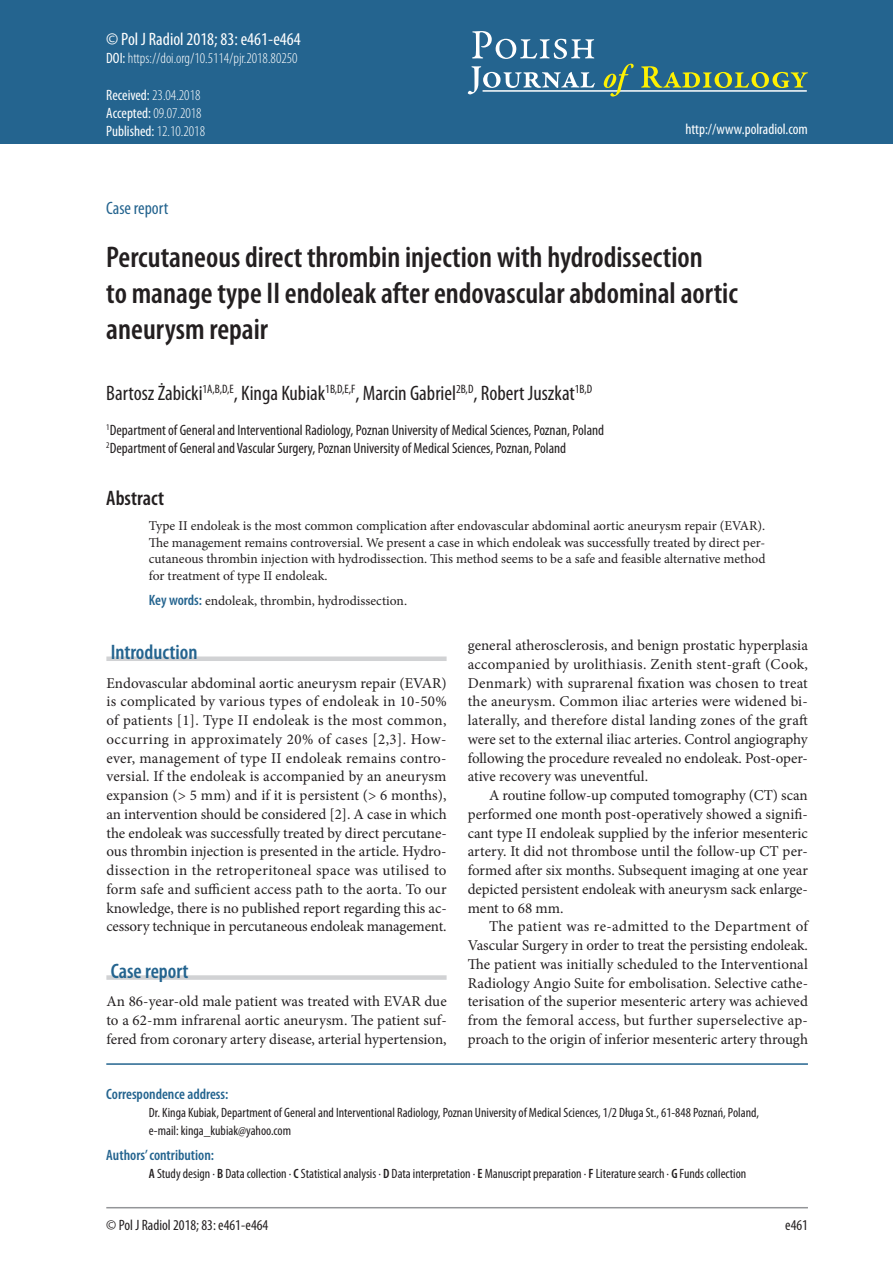
<style>
.page{position:relative;width:893px;height:1263px;background:#fff}
.page>*{position:absolute;margin:0;border:0;box-sizing:border-box;transform-origin:0 0}
.t1{font:600 condensed 30px/36px "Myriad Pro";color:#231f20}
.t2{font:condensed 21px "Myriad Pro";color:#231f20}
.t3{font:600 condensed 21px "Myriad Pro";color:#24648f}
.t4{font:600 condensed 21px "Myriad Pro";color:#231f20}
.t5{font:condensed 18px "Myriad Pro";color:#fff}
.t6{font:condensed 18px "Myriad Pro";color:#24648f}
.t7{font:15px/18.8px "Minion Pro";color:#231f20;text-align:justify}
.t8{font:condensed 15px/18px "Myriad Pro";color:#231f20}
.t9{font:300 condensed 15px/18px "Myriad Pro";color:#fff}
.t10{font:600 condensed 15px "Myriad Pro";color:#24648f}
.t11{font:condensed 15px "Myriad Pro";color:#fff}
.t12{font:13.5px/16.5px "Minion Pro";color:#231f20;text-align:justify}
.t13{font:condensed 13.5px/18px "Myriad Pro";color:#231f20}
.s1{font-weight:400}
.s2{font-family:"Myriad Pro";font-weight:600;font-stretch:condensed;font-size:15px;color:#24648f}
.s3{font-weight:600}
</style>
<div class="page">
<hr style="left:106px;top:1207px;width:702px;height:1px;background:#939598">
<div style="left:0;top:0;width:893px;height:144px;background:#24648f"></div>
<svg style="left:472px;top:31px;width:122px;height:28px"></svg>
<svg style="left:468px;top:66px;width:127px;height:28px"></svg>
<hr style="left:483px;top:90px;width:324px;height:2px;background:#fff">
<svg style="left:604px;top:64px;width:30px;height:33px"></svg>
<svg style="left:641px;top:66px;width:167px;height:22px"></svg>
<hr style="left:106px;top:1063px;width:702px;height:2px;background:#24648f">
<div style="left:106px;top:656px;width:341px;height:5px;background:#d1d2d4"></div>
<div style="left:106px;top:975px;width:341px;height:5px;background:#d1d2d4"></div>
<p class="t5" style="left:106px;top:28px;width:196px">© Pol J Radiol 2018; 83: e461-e464</p>
<p class="t9" style="left:106px;top:48px;width:193px"><span class="s1">DOI:</span> https://doi.org/10.5114/pjr.2018.80250</p>
<p class="t9" style="left:106px;top:86px;width:100px"><span class="s1">Received:</span> 23.04.2018<br><span class="s1">Accepted:</span> 09.07.2018<br><span class="s1">Published:</span> 12.10.2018</p>
<p class="t11" style="left:685px;top:120px;width:124px">http://www.polradiol.com</p>
<p class="t6" style="left:106px;top:197px;width:63px">Case report</p>
<h1 class="t1" style="left:106px;top:238px;width:633px">Percutaneous direct thrombin injection with hydrodissection<br>to manage type II endoleak after endovascular abdominal aortic aneurysm repair</h1>
<h2 class="t2" style="left:106px;top:380px;width:487px">Bartosz Żabicki<sup>1A,B,D,E</sup>, Kinga Kubiak<sup>1B,D,E,F</sup>, Marcin Gabriel<sup>2B,D</sup>, Robert Juszkat<sup>1B,D</sup></h2>
<p class="t8" style="left:106px;top:420px;width:499px"><sup>1</sup>Department of General and Interventional Radiology, Poznan University of Medical Sciences, Poznan, Poland<br><sup>2</sup>Department of General and Vascular Surgery, Poznan University of Medical Sciences, Poznan, Poland</p>
<h2 class="t4" style="left:106px;top:485px;width:59px">Abstract</h2>
<p class="t12" style="left:149px;top:518px;width:618px">Type II endoleak is the most common complication after endovascular abdominal aortic aneurysm repair (EVAR).<br>The management remains controversial. We present a case in which endoleak was successfully treated by direct per&shy;cutaneous thrombin injection with hydrodissection. This method seems to be a safe and feasible alternative method for treatment of type II endoleak.</p>
<p class="t12" style="left:149px;top:592px;width:260px"><span class="s2">Key words:</span> endoleak, thrombin, hydrodissection.</p>
<h2 class="t3" style="left:111px;top:639px;width:88px">Introduction</h2>
<p class="t7" style="left:106px;top:673px;width:342px;text-align:left">Endovascular abdominal aortic aneurysm repair (EVAR) is complicated by various types of endoleak in 10-50% of patients [1]. Type II endoleak is the most common, occurring in approximately 20% of cases [2,3]. How&shy;ever, management of type II endoleak remains contro&shy;versial. If the endoleak is accompanied by an aneurysm expansion (&gt; 5 mm) and if it is persistent (&gt; 6 months), an intervention should be considered [2]. A case in which the endoleak was successfully treated by direct percutane&shy;ous thrombin injection is presented in the article. Hydro&shy;dissection in the retroperitoneal space was utilised to form safe and sufficient access path to the aorta. To our knowledge, there is no published report regarding this ac&shy;cessory technique in percutaneous endoleak management.</p>
<h2 class="t3" style="left:111px;top:958px;width:79px">Case report</h2>
<p class="t7" style="left:106px;top:992px;width:342px">An 86-year-old male patient was treated with EVAR due to a 62-mm infrarenal aortic aneurysm. The patient suf&shy;fered from coronary artery disease, arterial hypertension,</p>
<p class="t7" style="left:468px;top:636px;width:342px">general atherosclerosis, and benign prostatic hyperplasia accompanied by urolithiasis. Zenith stent-graft (Cook, Denmark) with suprarenal fixation was chosen to treat the aneurysm. Common iliac arteries were widened bi&shy;laterally, and therefore distal landing zones of the graft were set to the external iliac arteries. Control angiography following the procedure revealed no endoleak. Post-oper&shy;ative recovery was uneventful.</p>
<p class="t7" style="left:468px;top:786px;width:342px;text-indent:21px">A routine follow-up computed tomography (CT) scan performed one month post-operatively showed a signifi&shy;cant type II endoleak supplied by the inferior mesenteric artery. It did not thrombose until the follow-up CT per&shy;formed after six months. Subsequent imaging at one year depicted persistent endoleak with aneurysm sack enlarge&shy;ment to 68 mm.</p>
<p class="t7" style="left:468px;top:917px;width:342px;text-indent:21px">The patient was re-admitted to the Department of Vascular Surgery in order to treat the persisting endoleak.<br>The patient was initially scheduled to the Interventional Radiology Angio Suite for embolisation. Selective cathe&shy;terisation of the superior mesenteric artery was achieved from the femoral access, but further superselective ap&shy;proach to the origin of inferior mesenteric artery through</p>
<p class="t10" style="left:106px;top:1084px;width:124px">Correspondence address:</p>
<p class="t13" style="left:149px;top:1103px;width:612px">Dr. Kinga Kubiak, Department of General and Interventional Radiology, Poznan University of Medical Sciences, 1/2 Długa St., 61-848 Poznań, Poland, e-mail: kinga_kubiak@yahoo.com</p>
<p class="t10" style="left:106px;top:1145px;width:109px">Authors’ contribution:</p>
<p class="t13" style="left:149px;top:1164px;width:599px"><span class="s3">A</span> Study design ∙ <span class="s3">B</span> Data collection ∙ <span class="s3">C</span> Statistical analysis ∙ <span class="s3">D</span> Data interpretation ∙ <span class="s3">E</span> Manuscript preparation ∙ <span class="s3">F</span> Literature search ∙ <span class="s3">G</span> Funds collection</p>
<p class="t8" style="left:106px;top:1216px;width:164px">© Pol J Radiol 2018; 83: e461-e464</p>
<p class="t8" style="left:785px;top:1216px;width:24px">e461</p>
</div>
